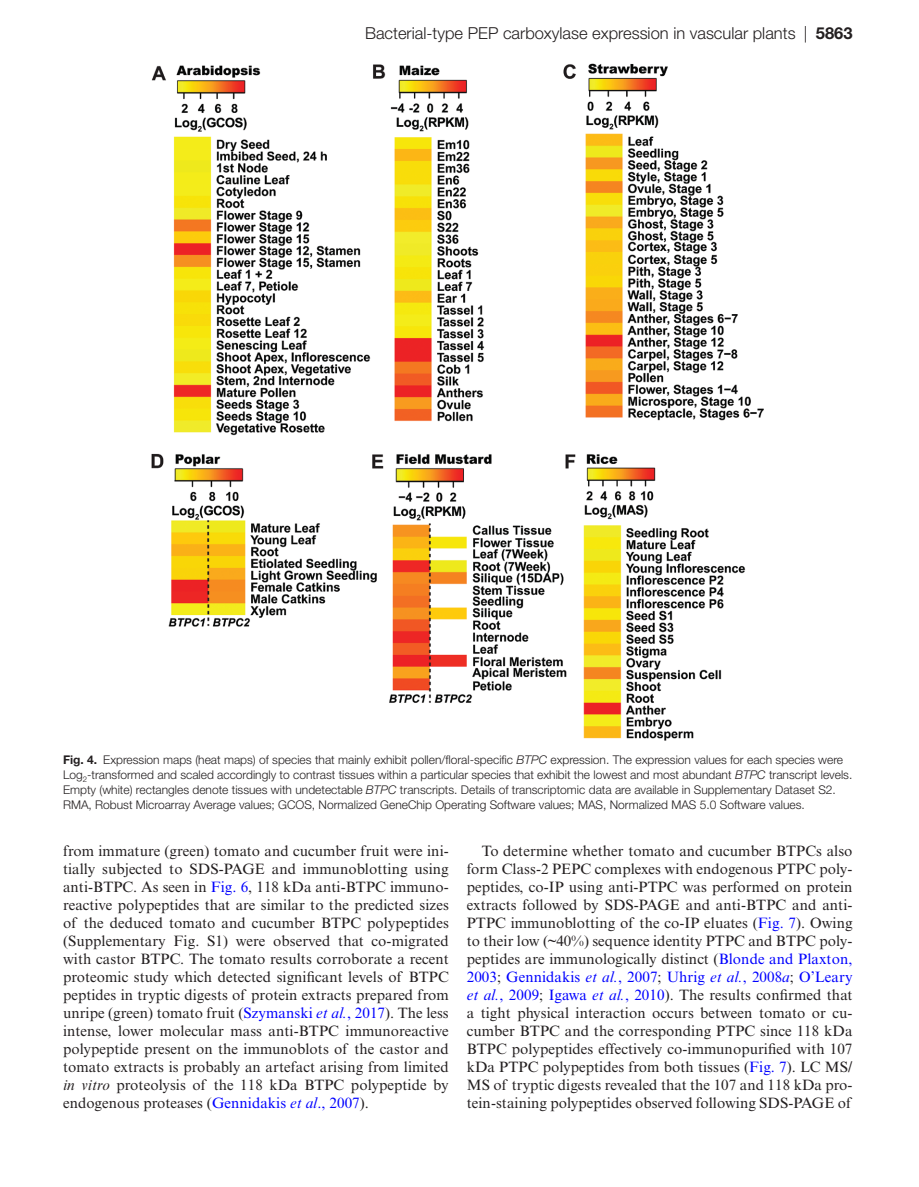
<style>
.page{position:relative;width:919px;height:1187px;background:#fff}
.page>*{position:absolute;margin:0;border:0;box-sizing:border-box;transform-origin:0 0}
.t1{font:300 16.5px "Helvetica Neue LT Std";color:#231f20}
.t2{font:15px/18px "Times New Roman MT Std";letter-spacing:.005em;color:#231f20;text-align:justify}
.t3{font:300 12px/15px "Helvetica Neue LT Std";color:#231f20}
.s1{font-weight:700}
.s2{font-style:italic}
.s3{color:#00f}
.s4{font-style:italic;color:#00f}
</style>
<div class="page">
<img style="left:151px;top:63px;width:612px;height:677px">
<p class="t1" style="left:365px;top:23px;width:489px">Bacterial-type PEP carboxylase expression in vascular plants | <span class="s1">5863</span></p>
<p class="t3" style="left:63px;top:752px;width:790px"><span class="s1">Fig. 4.</span> Expression maps (heat maps) of species that mainly exhibit pollen/floral-specific <span class="s2">BTPC</span> expression. The expression values for each species were Log<sub>2</sub>-transformed and scaled accordingly to contrast tissues within a particular species that exhibit the lowest and most abundant <span class="s2">BTPC</span> transcript levels.<br>Empty (white) rectangles denote tissues with undetectable <span class="s2">BTPC</span> transcripts. Details of transcriptomic data are available in Supplementary Dataset S2.<br>RMA, Robust Microarray Average values; GCOS, Normalized GeneChip Operating Software values; MAS, Normalized MAS 5.0 Software values.</p>
<p class="t2" style="left:63px;top:842px;width:387px">from immature (green) tomato and cucumber fruit were ini&shy;tially subjected to SDS-PAGE and immunoblotting using anti-BTPC. As seen in <span class="s3">Fig. 6</span>, 118 kDa anti-BTPC immuno&shy;reactive polypeptides that are similar to the predicted sizes of the deduced tomato and cucumber BTPC polypeptides (Supplementary Fig. S1) were observed that co-migrated with castor BTPC. The tomato results corroborate a recent proteomic study which detected significant levels of BTPC peptides in tryptic digests of protein extracts prepared from unripe (green) tomato fruit (<span class="s3">Szymanski</span> <span class="s4">et al.</span><span class="s3">, 2017</span>). The less intense, lower molecular mass anti-BTPC immunoreactive polypeptide present on the immunoblots of the castor and tomato extracts is probably an artefact arising from limited <span class="s2">in vitro</span> proteolysis of the 118 kDa BTPC polypeptide by endogenous proteases (<span class="s3">Gennidakis</span> <span class="s4">et al</span><span class="s3">., 2007</span>).</p>
<p class="t2" style="left:466px;top:842px;width:387px;text-indent:15px">To determine whether tomato and cucumber BTPCs also form Class-2 PEPC complexes with endogenous PTPC poly&shy;peptides, co-IP using anti-PTPC was performed on protein extracts followed by SDS-PAGE and anti-BTPC and anti-PTPC immunoblotting of the co-IP eluates (<span class="s3">Fig. 7</span>). Owing to their low (~40%) sequence identity PTPC and BTPC poly&shy;peptides are immunologically distinct (<span class="s3">Blonde and Plaxton, 2003</span>; <span class="s3">Gennidakis</span> <span class="s4">et al.</span><span class="s3">, 2007</span>; <span class="s3">Uhrig</span> <span class="s4">et al.</span><span class="s3">, 2008</span><span class="s4">a</span>; <span class="s3">O’Leary </span><span class="s4">et al.</span><span class="s3">, 2009</span>; <span class="s3">Igawa</span> <span class="s4">et al.</span><span class="s3">, 2010</span>). The results confirmed that a tight physical interaction occurs between tomato or cu&shy;cumber BTPC and the corresponding PTPC since 118 kDa BTPC polypeptides effectively co-immunopurified with 107 kDa PTPC polypeptides from both tissues (<span class="s3">Fig. 7</span>). LC MS/ MS of tryptic digests revealed that the 107 and 118 kDa pro&shy;tein-staining polypeptides observed following SDS-PAGE of</p>
</div>
